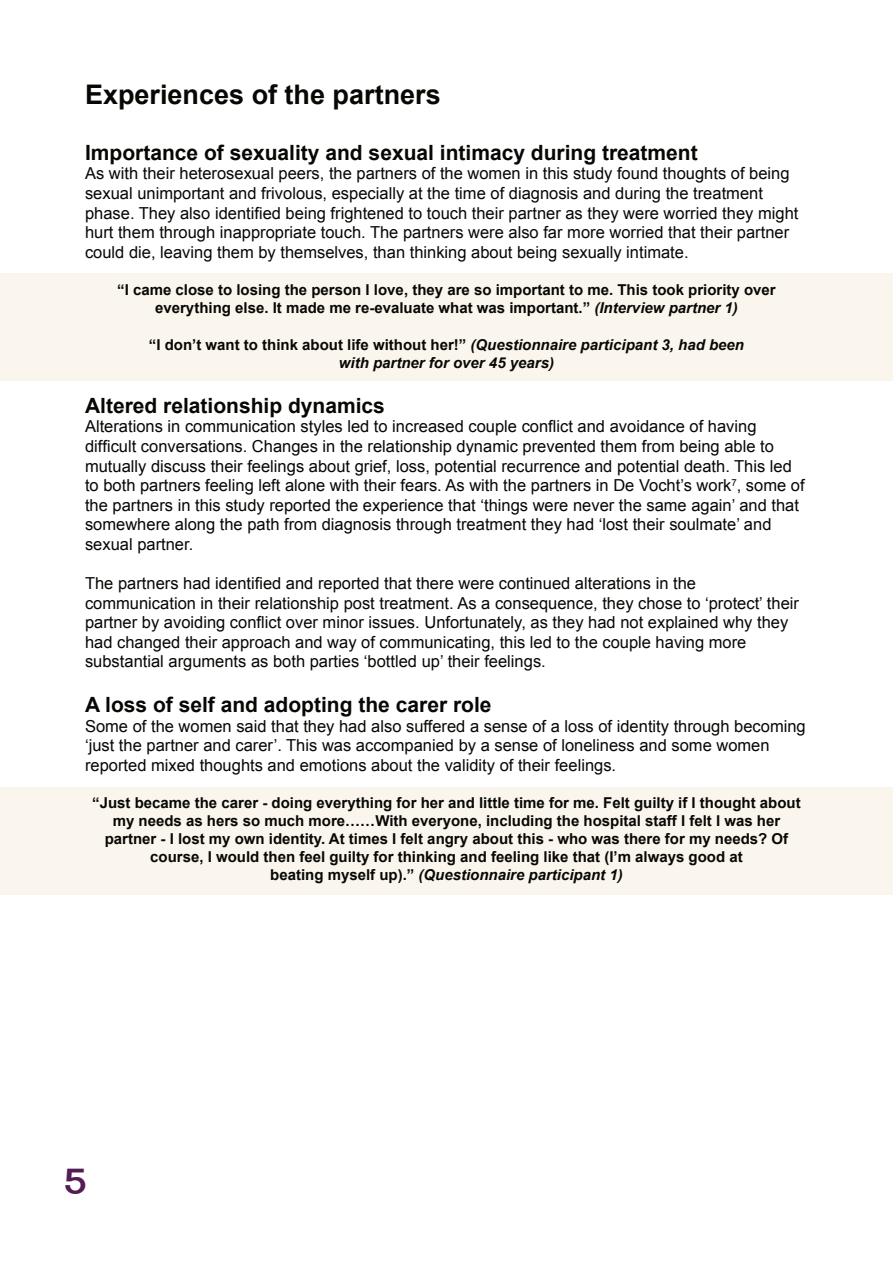
<style>
.page{position:relative;width:893px;height:1263px;background:#fff}
.page>*{position:absolute;margin:0;border:0;box-sizing:border-box;transform-origin:0 0}
.t1{font:500 36px "Neometric Alt";color:#531c55}
.t2{font:700 27px "Arial";color:#080704}
.t3{font:700 21px "Arial";color:#080704}
.t4{font:16.5px/19.6px "Arial";color:#080704}
.t5{font:700 15px/17.9px "Arial";color:#080704;text-align:center}
.t6{font:italic 700 15px/17.9px "Arial";color:#080704;text-align:center}
.s1{font-style:italic}
.s2{font-style:normal}
</style>
<div class="page">
<hr style="left:892px;top:365px;width:1px;height:88px;background:#faf6ee">
<hr style="left:892px;top:568px;width:1px;height:55px;background:#faf6ee">
<hr style="left:892px;top:904px;width:1px;height:105px;background:#faf6ee">
<hr style="left:892px;top:1074px;width:1px;height:75px;background:#faf6ee">
<div style="left:0;top:787px;width:893px;height:108px;background:#faf6ee"></div>
<div style="left:0;top:273px;width:893px;height:107px;background:#faf6ee"></div>
<h2 class="t2" style="left:85px;top:85px;width:357px">Experiences of the partners</h2>
<p class="t3" style="left:85px;top:144px;width:614px">Importance of sexuality and sexual intimacy during treatment</p>
<p class="t4" style="left:85px;top:165px;width:715px">As with their heterosexual peers, the partners of the women in this study found thoughts of being sexual unimportant and frivolous, especially at the time of diagnosis and during the treatment phase. They also identified being frightened to touch their partner as they were worried they might hurt them through inappropriate touch. The partners were also far more worried that their partner could die, leaving them by themselves, than thinking about being sexually intimate.</p>
<p class="t5" style="left:117px;top:282px;width:660px">“I came close to losing the person I love, they are so important to me. This took priority over everything else. It made me re-evaluate what was important.” <span class="s1">(Interview partner 1)</span></p>
<p class="t6" style="left:149px;top:337px;width:597px"><span class="s2">“I don’t want to think about life without her!”</span> (Questionnaire participant 3, had been with partner for over 45 years)</p>
<p class="t3" style="left:85px;top:397px;width:301px">Altered relationship dynamics</p>
<p class="t4" style="left:85px;top:418px;width:721px">Alterations in communication styles led to increased couple conflict and avoidance of having difficult conversations. Changes in the relationship dynamic prevented them from being able to mutually discuss their feelings about grief, loss, potential recurrence and potential death. This led to both partners feeling left alone with their fears. As with the partners in De Vocht’s work<sup>7</sup>, some of the partners in this study reported the experience that ‘things were never the same again’ and that somewhere along the path from diagnosis through treatment they had ‘lost their soulmate’ and sexual partner.</p>
<p class="t4" style="left:85px;top:575px;width:715px">The partners had identified and reported that there were continued alterations in the communication in their relationship post treatment. As a consequence, they chose to ‘protect’ their partner by avoiding conflict over minor issues. Unfortunately, as they had not explained why they had changed their approach and way of communicating, this led to the couple having more substantial arguments as both parties ‘bottled up’ their feelings.</p>
<p class="t3" style="left:85px;top:697px;width:408px">A loss of self and adopting the carer role</p>
<p class="t4" style="left:85px;top:717px;width:722px">Some of the women said that they had also suffered a sense of a loss of identity through becoming ‘just the partner and carer’. This was accompanied by a sense of loneliness and some women reported mixed thoughts and emotions about the validity of their feelings.</p>
<p class="t5" style="left:92px;top:795px;width:710px">“Just became the carer - doing everything for her and little time for me. Felt guilty if I thought about my needs as hers so much more……With everyone, including the hospital staff I felt I was her partner - I lost my own identity. At times I felt angry about this - who was there for my needs? Of course, I would then feel guilty for thinking and feeling like that (I’m always good at<br>beating myself up).” <span class="s1">(Questionnaire participant 1)</span></p>
<h1 class="t1" style="left:64px;top:1165px;width:25px">5</h1>
</div>
